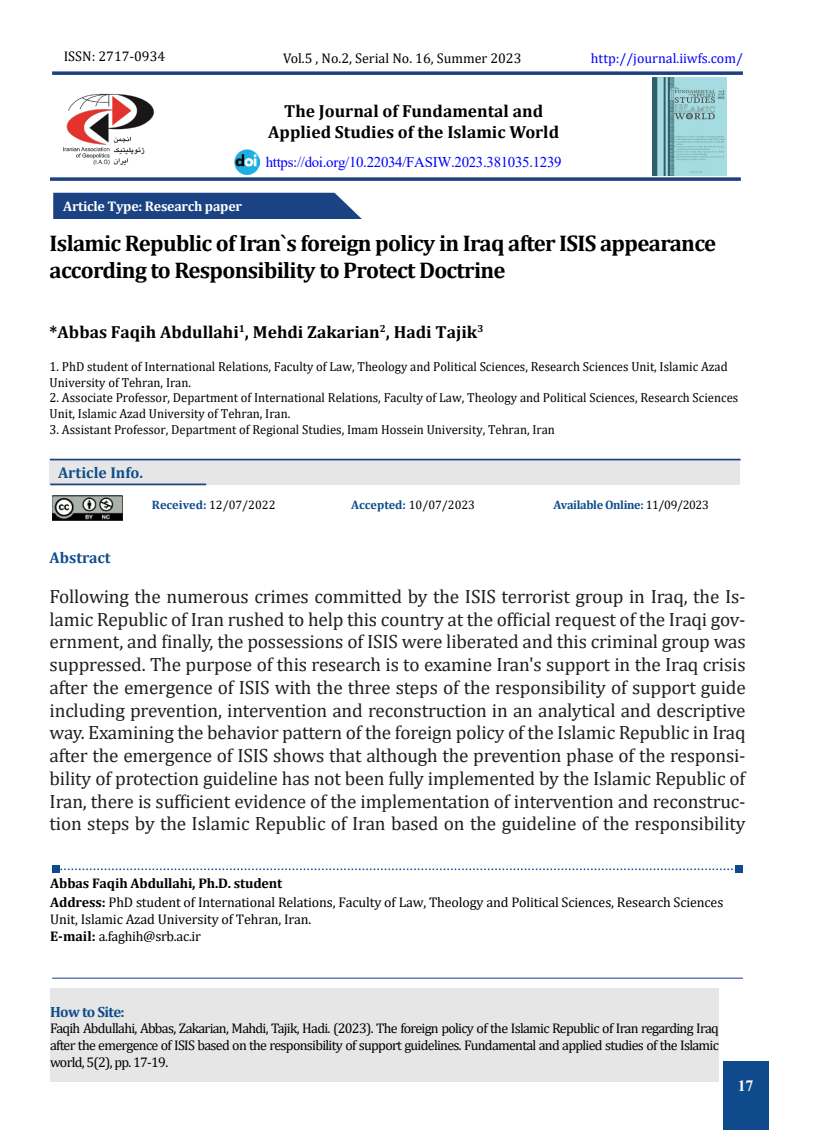
<style>
.page{position:relative;width:819px;height:1141px;background:#fff}
.page>*{position:absolute;margin:0;border:0;box-sizing:border-box;transform-origin:0 0}
.t1{font:700 22.75px/27.3px "Cambria";letter-spacing:-.03em;color:#000}
.t2{font:19.25px/22.8px "Cambria";letter-spacing:-.01em;color:#231f20;text-align:justify}
.t3{font:700 17.5px/21px "Cambria";color:#000;text-align:center}
.t4{font:700 15.75px "Cambria";color:#0f4e8c}
.t5{font:700 15.75px "Times New Roman";color:#fff}
.t6{font:14.88px "Times New Roman";letter-spacing:-.02em;color:#00f}
.t7{font:700 14.88px "Cambria";letter-spacing:-.04em;color:#0e4d8c}
.t8{font:14px/16.6px "Cambria";letter-spacing:-.01em;color:#000;text-align:justify}
.t9{font:700 14px "Cambria";letter-spacing:-.01em;color:#000}
.t10{font:700 14px "Cambria";letter-spacing:-.02em;color:#fff}
.t11{font:14px "Cambria";color:#00f}
.t12{font:13.12px/15.8px "Cambria";color:#000;scale:.96 1}
.t13{font:12.25px "Cambria";color:#000}
.t14{font:700 12.25px "Cambria";letter-spacing:-.03em;color:#0e4d8c}
.t15{font:700 10.15px "Cambria";color:#000}
.s1{font-size:17.5px}
.s2{font-weight:700;color:#0e4d8c}
.s3{font-weight:400;color:#000}
.s4{font-weight:700}
</style>
<div class="page">
<div style="left:735px;top:866px;width:7px;height:7px;background:#0f4b8c"></div>
<svg style="left:60px;top:868px;width:675px;height:2px"></svg>
<div style="left:52px;top:866px;width:8px;height:7px;background:#0f4b8c"></div>
<svg style="left:52px;top:71px;width:690px;height:4px;background:#375890"></svg>
<svg style="left:50px;top:177px;width:690px;height:4px;background:#375890"></svg>
<hr style="left:52px;top:978px;width:690px;height:1px;background:#1c4181">
<img style="left:652px;top:77px;width:74px;height:98px">
<img style="left:63px;top:93px;width:91px;height:72px">
<div style="left:723px;top:1062px;width:45px;height:68px;background:#0f4b8c"></div>
<div style="left:50px;top:988px;width:668px;height:93px;background:#e7e6e6"></div>
<div style="left:50px;top:462px;width:690px;height:23px;background:#e7e6e6"></div>
<div style="left:53px;top:193px;width:309px;height:26px;background:#1b4282"></div>
<img style="left:235px;top:149px;width:24px;height:25px">
<img style="left:52px;top:496px;width:71px;height:24px">
<hr style="left:50px;top:459px;width:690px;height:1px;background:#1c4181">
<hr style="left:50px;top:484px;width:156px;height:1px;background:#1c4181">
<p class="t8" style="left:64px;top:48px;width:103px">ISSN: 2717-0934</p>
<p class="t10" style="left:63px;top:197px;width:180px">Article Type: Research paper</p>
<p class="t8" style="left:283px;top:50px;width:240px">Vol.5 , No.2, Serial No. 16, Summer 2023</p>
<p class="t3" style="left:268px;top:100px;width:292px">The Journal of Fundamental and<br>Applied Studies of the Islamic World</p>
<p class="t6" style="left:266px;top:152px;width:297px">https://doi.org/10.22034/FASIW.2023.381035.1239</p>
<p class="t11" style="left:591px;top:50px;width:153px">http://journal.iiwfs.com/</p>
<p class="t1" style="left:50px;top:229px;width:668px">Islamic Republic of Iran s` foreign policy in Iraq after ISIS appearance according to Responsibility to Protect Doctrine</p>
<p class="t15" style="left:239px;top:321px;width:12px">1<span class="s1">,</span></p>
<p class="t15" style="left:380px;top:321px;width:12px">2<span class="s1">,</span></p>
<p class="t15" style="left:477px;top:321px;width:8px">3</p>
<p class="t3" style="left:50px;top:321px;width:191px">*Abbas Faqih Abdullahi</p>
<p class="t12" style="left:50px;top:359px;width:708px">1. PhD student of International Relations, Faculty of Law, Theology and Political Sciences, Research Sciences Unit, Islamic Azad<br>University of Tehran, Iran.</p>
<p class="t12" style="left:50px;top:390px;width:718px">2. Associate Professor, Department of International Relations, Faculty of Law, Theology and Political Sciences, Research Sciences<br>Unit, Islamic Azad University of Tehran, Iran.</p>
<p class="t12" style="left:50px;top:422px;width:527px">3. Assistant Professor, Department of Regional Studies, Imam Hossein University, Tehran, Iran</p>
<p class="t3" style="left:253px;top:321px;width:128px">Mehdi Zakarian</p>
<p class="t3" style="left:394px;top:321px;width:85px">Hadi Tajik</p>
<p class="t4" style="left:58px;top:462px;width:86px">Article Info.</p>
<p class="t13" style="left:152px;top:498px;width:125px"><span class="s2">Received:</span> 12/07/2022</p>
<p class="t4" style="left:50px;top:546px;width:63px">Abstract</p>
<p class="t13" style="left:351px;top:498px;width:126px"><span class="s2">Accepted:</span> 10/07/2023</p>
<p class="t14" style="left:553px;top:497px;width:157px">Available Online: <span class="s3">11/09/2023</span></p>
<p class="t2" style="left:50px;top:585px;width:697px">Following the numerous crimes committed by the ISIS terrorist group in Iraq, the Is-</p>
<p class="t2" style="left:50px;top:607px;width:697px">lamic Republic of Iran rushed to help this country at the official request of the Iraqi gov-</p>
<p class="t2" style="left:50px;top:630px;width:697px">ernment, and finally, the possessions of ISIS were liberated and this criminal group was</p>
<p class="t2" style="left:50px;top:653px;width:697px">suppressed. The purpose of this research is to examine Iran s' support in the Iraq crisis after the emergence of ISIS with the three steps of the responsibility of support guide including prevention, intervention and reconstruction in an analytical and descriptive way. Examining the behavior pattern of the foreign policy of the Islamic Republic in Iraq</p>
<p class="t2" style="left:50px;top:767px;width:697px">bility of protection guideline has not been fully implemented by the Islamic Republic of</p>
<p class="t2" style="left:50px;top:744px;width:697px">after the emergence of ISIS shows that although the prevention phase of the responsi-</p>
<p class="t2" style="left:50px;top:789px;width:697px">Iran, there is sufficient evidence of the implementation of intervention and reconstruc-</p>
<p class="t2" style="left:50px;top:812px;width:697px">tion steps by the Islamic Republic of Iran based on the guideline of the responsibility</p>
<p class="t9" style="left:50px;top:874px;width:234px">Abbas Faqih Abdullahi, Ph D. . student</p>
<p class="t8" style="left:50px;top:894px;width:674px"><span class="s4">Address:</span> PhD student of International Relations, Faculty of Law, Theology and Political Sciences, Research Sciences<br>Unit, Islamic Azad University of Tehran, Iran.</p>
<p class="t8" style="left:50px;top:928px;width:152px"><span class="s4">-E mail</span> . a<span class="s4">:</span> faghih@srb.ac i r.</p>
<p class="t7" style="left:50px;top:1001px;width:76px">How to Site:</p>
<p class="t8" style="left:50px;top:1020px;width:670px">Faqih Abdullahi, Abbas, Zakarian, Mahdi, Tajik, Hadi (. 2023 .) The foreign policy of the Islamic Republic of Iran regarding Iraq after the emergence of ISIS based on the responsibility of support guidelines. Fundamental and applied studies of the Islamic world , )2(5, pp. 17-19.</p>
<p class="t5" style="left:737px;top:1077px;width:19px">1717</p>
</div>
